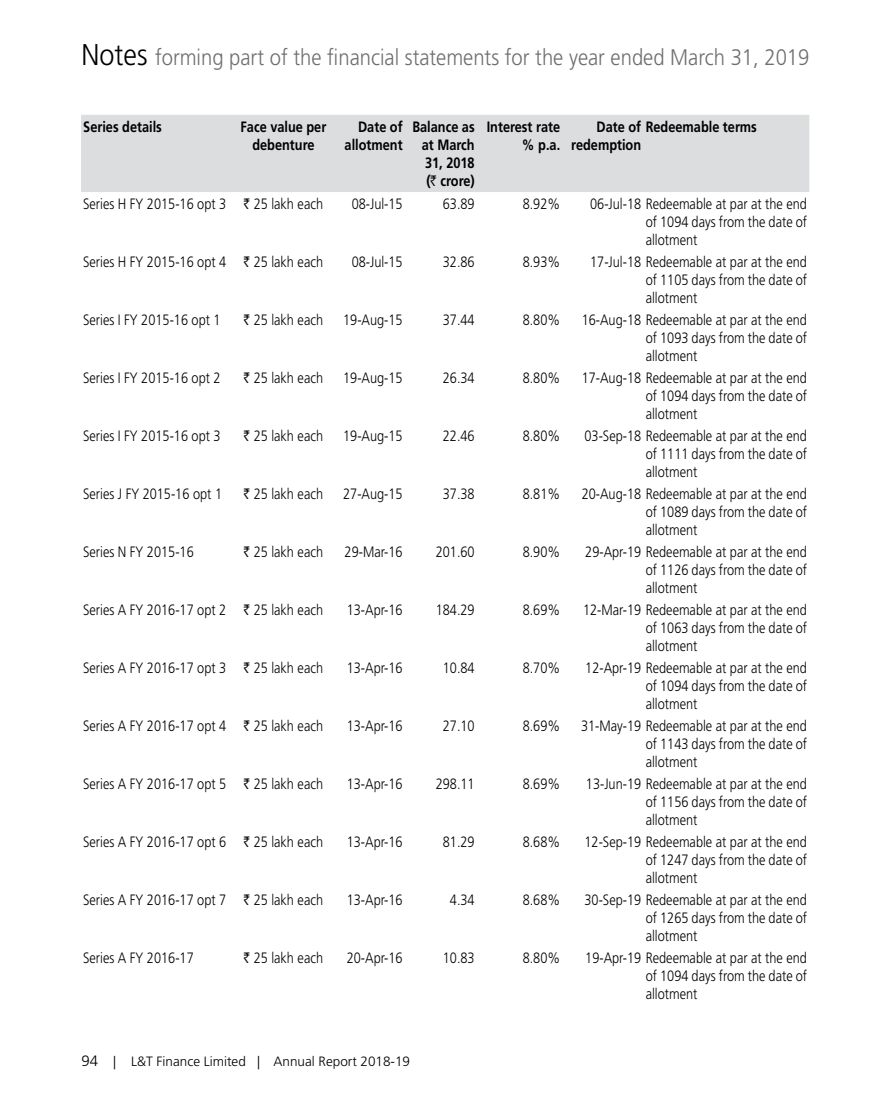
<style>
.page{position:relative;width:891px;height:1107px;background:#fff}
.page>*{position:absolute;margin:0;border:0;box-sizing:border-box;transform-origin:0 0}
.t1{font:300 22.5px "Frutiger LT Pro";color:#6d6e71;scale:.9 1}
.t2{font:300 15px/18px "Frutiger LT Pro";color:#000;text-align:justify;scale:.85 1}
.t3{font:700 15px/18px "Frutiger LT Pro";color:#000;text-align:right;scale:.85 1}
.t4{font:300 13.5px "Frutiger LT Pro";color:#000}
.s1{font-size:30px;color:#000}
.s2{font-family:"Rupee";font-weight:400}
.s3{font-size:15px}
</style>
<div class="page">
<div style="left:81px;top:115px;width:728px;height:77px;background:#dcddde"></div>
<h1 class="t1" style="left:81px;top:44px;width:810px"><span class="s1">Notes</span> forming part of the financial statements for the year ended March 31, 2019</h1>
<p class="t3" style="left:83px;top:118px;width:94px">Series details</p>
<p class="t3" style="left:241px;top:118px;width:102px;text-align:center">Face value per debenture</p>
<p class="t3" style="left:345px;top:118px;width:70px">Date of allotment</p>
<p class="t3" style="left:412px;top:118px;width:75px">Balance as at March<br>31, 2018 (<span class="s2">V</span> crore)</p>
<p class="t3" style="left:487px;top:118px;width:88px">Interest rate % p.a.</p>
<p class="t3" style="left:571px;top:118px;width:220px;text-align:left;text-indent:25px">Date of Redeemable terms redemption</p>
<p class="t2" style="left:83px;top:195px;width:284px">Series H FY 2015-16 opt 3 <span class="s2">V</span> 25 lakh each</p>
<p class="t2" style="left:352px;top:195px;width:62px">08-Jul-15</p>
<p class="t2" style="left:443px;top:195px;width:39px">63.89</p>
<p class="t2" style="left:523px;top:195px;width:46px">8.92%</p>
<p class="t2" style="left:646px;top:195px;width:191px;text-indent:-56px">06-Jul-18 Redeemable at par at the end of 1094 days from the date of allotment</p>
<p class="t2" style="left:83px;top:253px;width:284px">Series H FY 2015-16 opt 4 <span class="s2">V</span> 25 lakh each</p>
<p class="t2" style="left:352px;top:253px;width:62px">08-Jul-15</p>
<p class="t2" style="left:443px;top:253px;width:39px">32.86</p>
<p class="t2" style="left:523px;top:253px;width:46px">8.93%</p>
<p class="t2" style="left:646px;top:253px;width:191px;text-indent:-56px">17-Jul-18 Redeemable at par at the end of 1105 days from the date of allotment</p>
<p class="t2" style="left:83px;top:311px;width:163px">Series I FY 2015-16 opt 1</p>
<p class="t2" style="left:244px;top:311px;width:95px"><span class="s2">V</span> 25 lakh each</p>
<p class="t2" style="left:343px;top:311px;width:72px">19-Aug-15</p>
<p class="t2" style="left:443px;top:311px;width:39px">37.44</p>
<p class="t2" style="left:523px;top:311px;width:46px">8.80%</p>
<p class="t2" style="left:646px;top:311px;width:191px;text-indent:-64px">16-Aug-18 Redeemable at par at the end of 1093 days from the date of allotment</p>
<p class="t2" style="left:83px;top:369px;width:163px">Series I FY 2015-16 opt 2</p>
<p class="t2" style="left:244px;top:369px;width:95px"><span class="s2">V</span> 25 lakh each</p>
<p class="t2" style="left:343px;top:369px;width:72px">19-Aug-15</p>
<p class="t2" style="left:443px;top:369px;width:39px">26.34</p>
<p class="t2" style="left:523px;top:369px;width:46px">8.80%</p>
<p class="t2" style="left:646px;top:369px;width:191px;text-indent:-64px">17-Aug-18 Redeemable at par at the end of 1094 days from the date of allotment</p>
<p class="t2" style="left:83px;top:427px;width:163px">Series I FY 2015-16 opt 3</p>
<p class="t2" style="left:244px;top:427px;width:95px"><span class="s2">V</span> 25 lakh each</p>
<p class="t2" style="left:343px;top:427px;width:72px">19-Aug-15</p>
<p class="t2" style="left:443px;top:427px;width:39px">22.46</p>
<p class="t2" style="left:523px;top:427px;width:46px">8.80%</p>
<p class="t2" style="left:646px;top:427px;width:191px;text-indent:-61px">03-Sep-18 Redeemable at par at the end of 1111 days from the date of allotment</p>
<p class="t2" style="left:83px;top:485px;width:165px">Series J FY 2015-16 opt 1</p>
<p class="t2" style="left:244px;top:485px;width:95px"><span class="s2">V</span> 25 lakh each</p>
<p class="t2" style="left:343px;top:485px;width:72px">27-Aug-15</p>
<p class="t2" style="left:443px;top:485px;width:39px">37.38</p>
<p class="t2" style="left:523px;top:485px;width:46px">8.81%</p>
<p class="t2" style="left:646px;top:485px;width:191px;text-indent:-64px">20-Aug-18 Redeemable at par at the end of 1089 days from the date of allotment</p>
<p class="t2" style="left:83px;top:543px;width:132px">Series N FY 2015-16</p>
<p class="t2" style="left:244px;top:543px;width:95px"><span class="s2">V</span> 25 lakh each</p>
<p class="t2" style="left:345px;top:543px;width:70px">29-Mar-16</p>
<p class="t2" style="left:436px;top:543px;width:47px">201.60</p>
<p class="t2" style="left:523px;top:543px;width:46px">8.90%</p>
<p class="t2" style="left:646px;top:543px;width:191px;text-indent:-60px">29-Apr-19 Redeemable at par at the end of 1126 days from the date of allotment</p>
<p class="t2" style="left:83px;top:601px;width:284px">Series A FY 2016-17 opt 2 <span class="s2">V</span> 25 lakh each</p>
<p class="t2" style="left:347px;top:601px;width:67px">13-Apr-16</p>
<p class="t2" style="left:436px;top:601px;width:47px">184.29</p>
<p class="t2" style="left:523px;top:601px;width:46px">8.69%</p>
<p class="t2" style="left:646px;top:601px;width:191px;text-indent:-63px">12-Mar-19 Redeemable at par at the end of 1063 days from the date of allotment</p>
<p class="t2" style="left:83px;top:659px;width:284px">Series A FY 2016-17 opt 3 <span class="s2">V</span> 25 lakh each</p>
<p class="t2" style="left:347px;top:659px;width:67px">13-Apr-16</p>
<p class="t2" style="left:443px;top:659px;width:39px">10.84</p>
<p class="t2" style="left:523px;top:659px;width:46px">8.70%</p>
<p class="t2" style="left:646px;top:659px;width:191px;text-indent:-60px">12-Apr-19 Redeemable at par at the end of 1094 days from the date of allotment</p>
<p class="t2" style="left:83px;top:717px;width:284px">Series A FY 2016-17 opt 4 <span class="s2">V</span> 25 lakh each</p>
<p class="t2" style="left:347px;top:717px;width:67px">13-Apr-16</p>
<p class="t2" style="left:443px;top:717px;width:39px">27.10</p>
<p class="t2" style="left:523px;top:717px;width:46px">8.69%</p>
<p class="t2" style="left:646px;top:717px;width:191px;text-indent:-65px">31-May-19 Redeemable at par at the end of 1143 days from the date of allotment</p>
<p class="t2" style="left:83px;top:775px;width:284px">Series A FY 2016-17 opt 5 <span class="s2">V</span> 25 lakh each</p>
<p class="t2" style="left:347px;top:775px;width:67px">13-Apr-16</p>
<p class="t2" style="left:436px;top:775px;width:47px">298.11</p>
<p class="t2" style="left:523px;top:775px;width:46px">8.69%</p>
<p class="t2" style="left:646px;top:775px;width:191px;text-indent:-60px">13-Jun-19 Redeemable at par at the end of 1156 days from the date of allotment</p>
<p class="t2" style="left:83px;top:833px;width:284px">Series A FY 2016-17 opt 6 <span class="s2">V</span> 25 lakh each</p>
<p class="t2" style="left:347px;top:833px;width:67px">13-Apr-16</p>
<p class="t2" style="left:443px;top:833px;width:39px">81.29</p>
<p class="t2" style="left:523px;top:833px;width:46px">8.68%</p>
<p class="t2" style="left:646px;top:833px;width:191px;text-indent:-61px">12-Sep-19 Redeemable at par at the end of 1247 days from the date of allotment</p>
<p class="t2" style="left:83px;top:891px;width:284px">Series A FY 2016-17 opt 7 <span class="s2">V</span> 25 lakh each</p>
<p class="t2" style="left:347px;top:891px;width:67px">13-Apr-16</p>
<p class="t2" style="left:450px;top:891px;width:31px">4.34</p>
<p class="t2" style="left:523px;top:891px;width:46px">8.68%</p>
<p class="t2" style="left:646px;top:891px;width:191px;text-indent:-61px">30-Sep-19 Redeemable at par at the end of 1265 days from the date of allotment</p>
<p class="t2" style="left:83px;top:949px;width:132px">Series A FY 2016-17</p>
<p class="t2" style="left:244px;top:949px;width:95px"><span class="s2">V</span> 25 lakh each</p>
<p class="t2" style="left:347px;top:949px;width:67px">20-Apr-16</p>
<p class="t2" style="left:443px;top:949px;width:39px">10.83</p>
<p class="t2" style="left:523px;top:949px;width:46px">8.80%</p>
<p class="t2" style="left:646px;top:949px;width:191px;text-indent:-60px">19-Apr-19 Redeemable at par at the end of 1094 days from the date of allotment</p>
<p class="t4" style="left:81px;top:1053px;width:330px"><span class="s3">94</span> | L&amp;T Finance Limited | Annual Report 2018-19</p>
</div>
